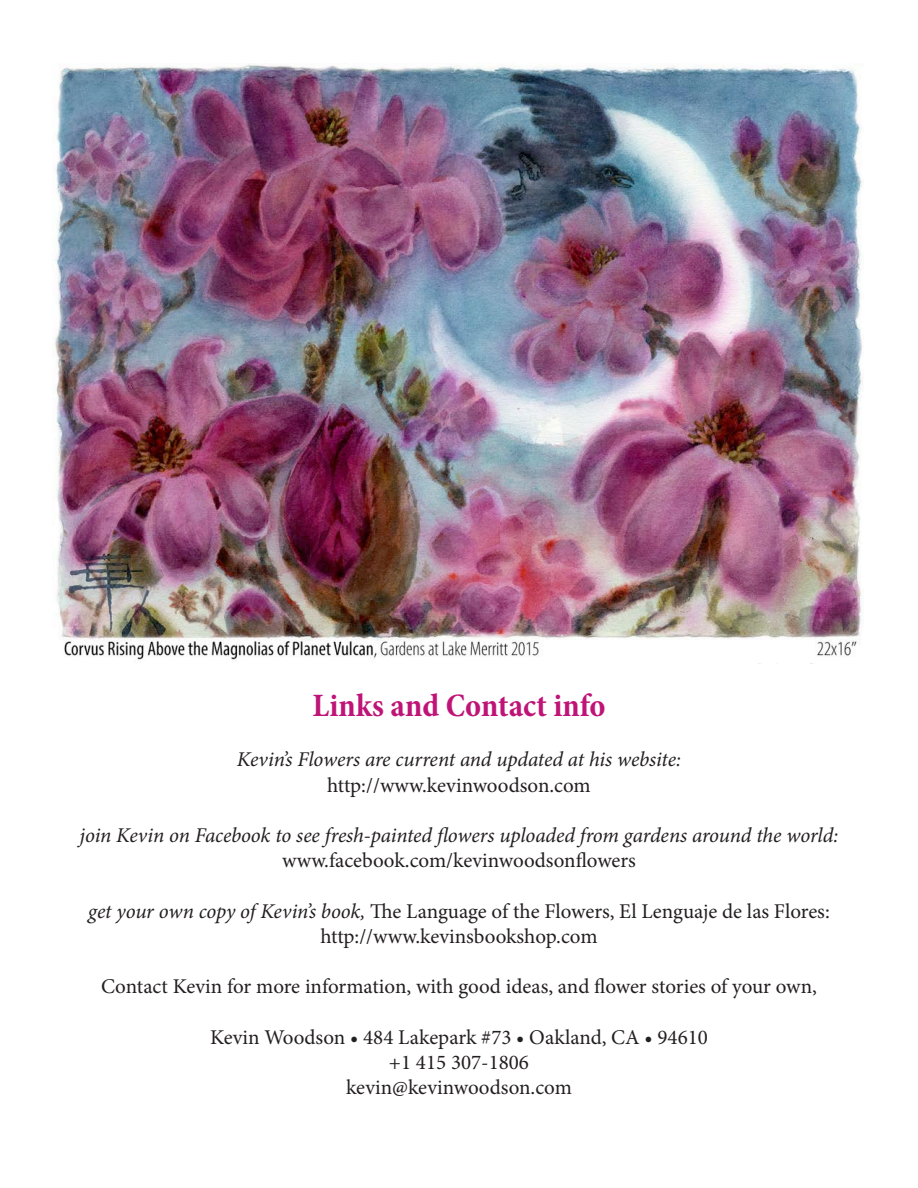
<style>
.page{position:relative;width:918px;height:1188px;background:#fff}
.page>*{position:absolute;margin:0;border:0;box-sizing:border-box;transform-origin:0 0}
.t1{font:700 condensed 33px "Minion Pro";color:#bf1477}
.t2{font:21px "Minion Pro";color:#231f20}
.t3{font:italic 21px "Minion Pro";letter-spacing:-.01em;color:#231f20}
.s1{font-style:italic}
</style>
<div class="page">
<img style="left:53px;top:64px;width:809px;height:596px">
<p class="t1" style="left:312px;top:683px;width:295px">Links and Contact info</p>
<p class="t3" style="left:237px;top:745px;width:446px">Kevin’s Flowers are current and updated at his website:</p>
<p class="t2" style="left:327px;top:771px;width:265px">http://www.kevinwoodson.com</p>
<p class="t3" style="left:80px;top:821px;width:760px">join Kevin on Facebook to see fresh-painted flowers uploaded from gardens around the world:</p>
<p class="t2" style="left:282px;top:847px;width:355px">www.facebook.com/kevinwoodsonflowers</p>
<p class="t2" style="left:88px;top:897px;width:743px"><span class="s1">get your own copy of Kevin’s book,</span> The Language of the Flowers, El Lenguaje de las Flores:</p>
<p class="t2" style="left:320px;top:922px;width:279px">http://www.kevinsbookshop.com</p>
<p class="t2" style="left:101px;top:973px;width:717px">Contact Kevin for more information, with good ideas, and flower stories of your own,</p>
<p class="t2" style="left:210px;top:1023px;width:499px">Kevin Woodson • 484 Lakepark #73 • Oakland, CA • 94610</p>
<p class="t2" style="left:389px;top:1048px;width:142px">+1 415 307-1806</p>
<p class="t2" style="left:346px;top:1073px;width:227px">kevin@kevinwoodson.com</p>
</div>
